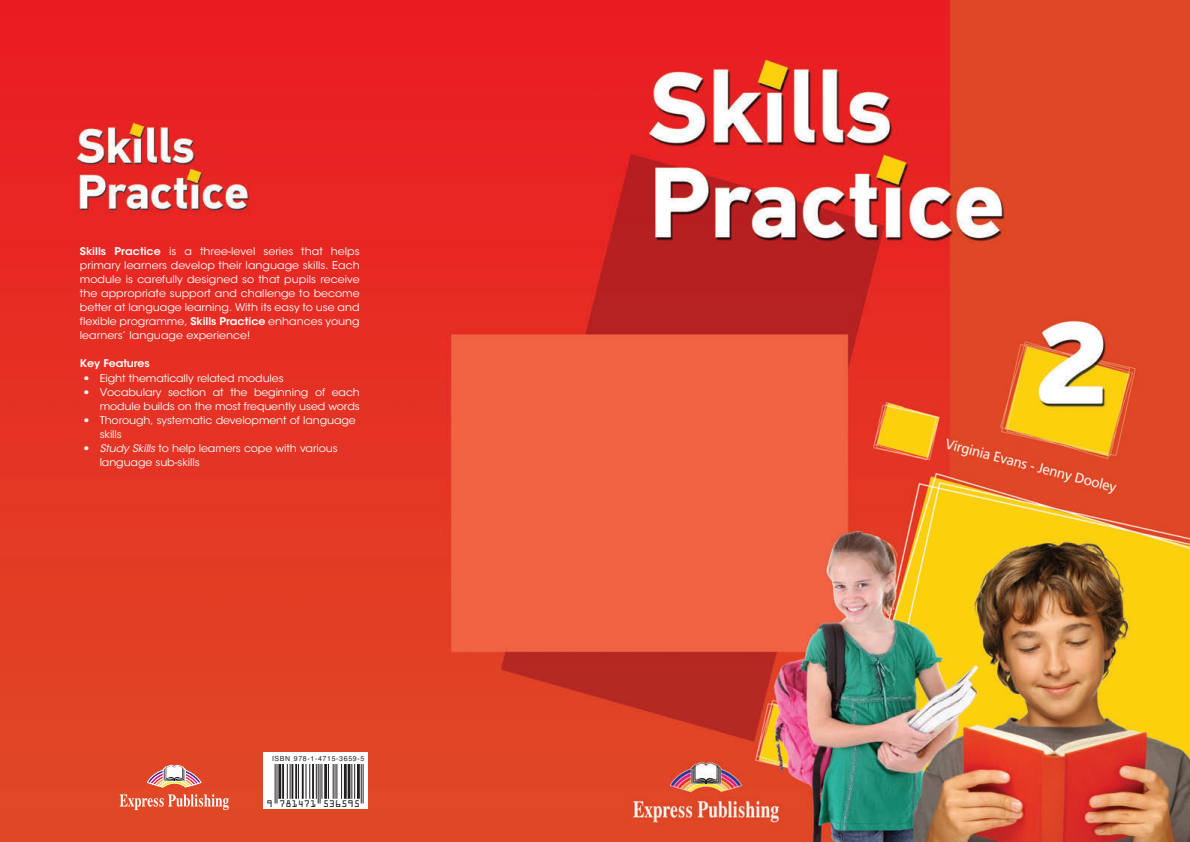
<style>
.page{position:relative;width:1190px;height:842px;background:#fff}
.page>*{position:absolute;margin:0;border:0;box-sizing:border-box;transform-origin:0 0}
.t1{font:10.5px/14px "ITC Avant Garde Std";letter-spacing:-.01em;color:#fff;scale:1.05 1}
.t2{font:600 10.5px "ITC Avant Garde Std";letter-spacing:-.01em;color:#fff;scale:1.05 1}
.t3{font:8.6px "OCRA Std";color:#231f20}
.t4{font:7px "Helvetica";letter-spacing:.095em;color:#231f20}
.s1{font-weight:600}
.s2{font-size:18px}
.s3{font-style:italic}
</style>
<div class="page">
<img style="left:0;top:0;width:1189px;height:841px">
<svg style="left:147px;top:764px;width:55px;height:23px"></svg>
<svg style="left:120px;top:793px;width:109px;height:16px;background:#e97c63"></svg>
<div style="left:263px;top:751px;width:105px;height:57px;background:#fff"></div>
<svg style="left:274px;top:764px;width:90px;height:40px"></svg>
<hr style="left:275px;top:763px;width:1px;height:40px;background:#231f20">
<hr style="left:276px;top:763px;width:1px;height:40px;background:#231f20">
<hr style="left:278px;top:763px;width:3px;height:35px;background:#231f20">
<hr style="left:282px;top:763px;width:2px;height:35px;background:#231f20">
<hr style="left:287px;top:763px;width:1px;height:35px;background:#231f20">
<hr style="left:290px;top:763px;width:1px;height:35px;background:#231f20">
<hr style="left:291px;top:763px;width:2px;height:35px;background:#231f20">
<hr style="left:295px;top:763px;width:2px;height:35px;background:#231f20">
<hr style="left:298px;top:763px;width:1px;height:35px;background:#231f20">
<hr style="left:302px;top:763px;width:2px;height:35px;background:#231f20">
<hr style="left:305px;top:763px;width:1px;height:35px;background:#231f20">
<hr style="left:309px;top:763px;width:1px;height:35px;background:#231f20">
<hr style="left:312px;top:763px;width:2px;height:35px;background:#231f20">
<hr style="left:316px;top:763px;width:1px;height:35px;background:#231f20">
<hr style="left:318px;top:763px;width:1px;height:40px;background:#231f20">
<hr style="left:319px;top:763px;width:1px;height:40px;background:#231f20">
<hr style="left:321px;top:763px;width:1px;height:35px;background:#231f20">
<hr style="left:324px;top:763px;width:3px;height:35px;background:#231f20">
<hr style="left:328px;top:763px;width:1px;height:35px;background:#231f20">
<hr style="left:333px;top:763px;width:1px;height:35px;background:#231f20">
<hr style="left:334px;top:763px;width:1px;height:35px;background:#231f20">
<hr style="left:336px;top:763px;width:1px;height:35px;background:#231f20">
<hr style="left:341px;top:763px;width:1px;height:35px;background:#231f20">
<hr style="left:344px;top:763px;width:3px;height:35px;background:#231f20">
<hr style="left:348px;top:763px;width:2px;height:35px;background:#231f20">
<hr style="left:351px;top:763px;width:1px;height:35px;background:#231f20">
<hr style="left:354px;top:763px;width:1px;height:35px;background:#231f20">
<hr style="left:357px;top:763px;width:3px;height:35px;background:#231f20">
<hr style="left:361px;top:763px;width:1px;height:40px;background:#231f20">
<hr style="left:362px;top:763px;width:1px;height:40px;background:#231f20">
<p class="t1" style="left:80px;top:245px;width:268px;text-align:justify"><span class="s1">Skills Practice</span> is a three-level series that helps primary learners develop their language skills. Each module is carefully designed so that pupils receive the appropriate support and challenge to become better at language learning. With its easy to use and flexible programme, <span class="s1">Skills Practice</span> enhances young learners’ language experience!</p>
<p class="t2" style="left:80px;top:359px;width:68px">Key Features</p>
<p class="t1" style="left:82px;top:371px;width:194px"><span class="s2">•</span> Eight thematically related modules</p>
<p class="t1" style="left:82px;top:385px;width:266px;text-align:right"><span class="s2">•</span> Vocabulary section at the beginning of each module builds on the most frequently used words</p>
<p class="t1" style="left:100px;top:413px;width:245px;text-indent:-18px"><span class="s2">•</span> Thorough, systematic development of language skills</p>
<p class="t1" style="left:100px;top:441px;width:228px;text-indent:-18px"><span class="s2">•</span> <span class="s3">Study Skills</span> to help learners cope with various language sub-skills</p>
<p class="t4" style="left:272px;top:755px;width:94px">ISBN 978-1-4715-3659-5</p>
<p class="t3" style="left:267px;top:798px;width:95px">9 781471 536595</p>
</div>
